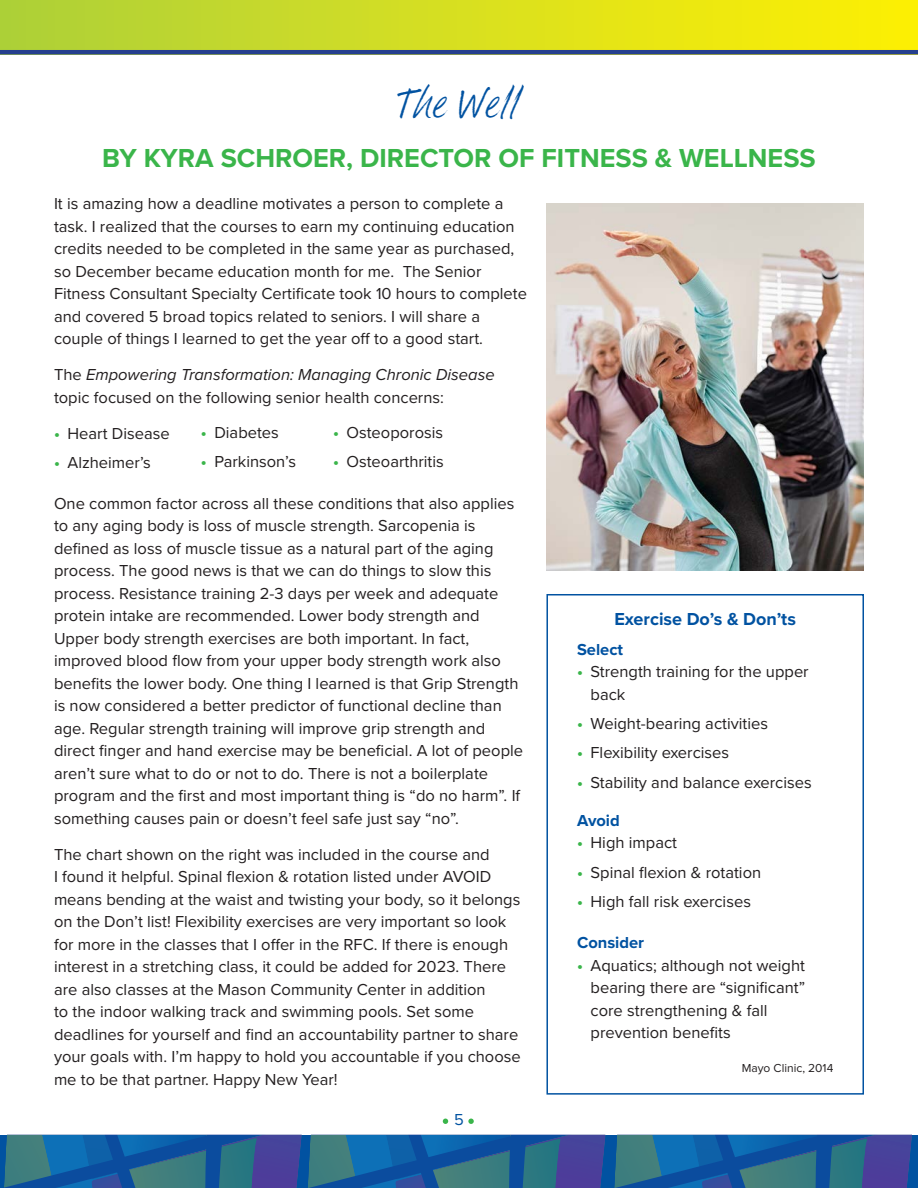
<style>
.page{position:relative;width:918px;height:1188px;background:#fff}
.page>*{position:absolute;margin:0;border:0;box-sizing:border-box;transform-origin:0 0}
.t1{font:45px "Brandy BF";letter-spacing:.005em;color:#0152a1}
.t2{font:700 27px "Proxima Nova";color:#3ab54a}
.t3{font:700 18px "Proxima Nova";color:#0152a1}
.t4{font:16.5px/22.5px "Proxima Nova";color:#231f20}
.t5{font:700 16.5px "Proxima Nova";color:#0152a1}
.t6{font:16.5px "Proxima Nova";color:#0152a1}
.t7{font:12px "Proxima Nova";color:#231f20}
.s1{font-style:italic}
.s2{font-weight:700;color:#3ab54a}
</style>
<div class="page">
<div style="left:0;top:0;width:918px;height:54px;background:linear-gradient(to right,#aed03b,#fff003)"></div>
<svg style="left:0;top:1135px;width:918px;height:53px"></svg>
<svg style="left:468px;top:1119px;width:6px;height:5px"></svg>
<svg style="left:443px;top:1119px;width:5px;height:5px"></svg>
<hr style="left:0;top:50px;width:918px;height:4px;background:#253f8e">
<div style="left:546px;top:594px;width:318px;height:501px;border:2px solid #0152a1"></div>
<img style="left:546px;top:203px;width:318px;height:367px">
<h1 class="t1" style="left:398px;top:81px;width:124px">The Well</h1>
<h2 class="t2" style="left:102px;top:147px;width:715px">BY KYRA SCHROER, DIRECTOR OF FITNESS &amp; WELLNESS</h2>
<p class="t4" style="left:54px;top:193px;width:475px">It is amazing how a deadline motivates a person to complete a task. I realized that the courses to earn my continuing education credits needed to be completed in the same year as purchased, so December became education month for me. The Senior Fitness Consultant Specialty Certificate took 10 hours to complete and covered 5 broad topics related to seniors. I will share a couple of things I learned to get the year off to a good start.</p>
<p class="t4" style="left:54px;top:364px;width:442px">The <span class="s1">Empowering Transformation: Managing Chronic Disease </span>topic focused on the following senior health concerns:</p>
<p class="t4" style="left:54px;top:423px;width:117px"><span class="s2">•</span> Heart Disease</p>
<p class="t4" style="left:54px;top:452px;width:99px"><span class="s2">•</span> Alzheimer’s</p>
<p class="t4" style="left:333px;top:422px;width:112px"><span class="s2">•</span> Osteoporosis</p>
<p class="t4" style="left:333px;top:451px;width:112px"><span class="s2">•</span> Osteoarthritis</p>
<p class="t4" style="left:201px;top:422px;width:80px"><span class="s2">•</span> Diabetes</p>
<p class="t4" style="left:201px;top:451px;width:97px"><span class="s2">•</span> Parkinson’s</p>
<p class="t4" style="left:54px;top:493px;width:471px">One common factor across all these conditions that also applies to any aging body is loss of muscle strength. Sarcopenia is defined as loss of muscle tissue as a natural part of the aging process. The good news is that we can do things to slow this process. Resistance training 2-3 days per week and adequate protein intake are recommended. Lower body strength and Upper body strength exercises are both important. In fact, improved blood flow from your upper body strength work also benefits the lower body. One thing I learned is that Grip Strength is now considered a better predictor of functional decline than age. Regular strength training will improve grip strength and direct finger and hand exercise may be beneficial. A lot of people aren’t sure what to do or not to do. There is not a boilerplate program and the first and most important thing is “do no harm”. If something causes pain or doesn’t feel safe just say “no”.</p>
<p class="t4" style="left:54px;top:844px;width:468px">The chart shown on the right was included in the course and<br>I found it helpful. Spinal flexion &amp; rotation listed under AVOID means bending at the waist and twisting your body, so it belongs on the Don’t list! Flexibility exercises are very important so look for more in the classes that I offer in the RFC. If there is enough interest in a stretching class, it could be added for 2023. There are also classes at the Mason Community Center in addition<br>to the indoor walking track and swimming pools. Set some deadlines for yourself and find an accountability partner to share your goals with. I’m happy to hold you accountable if you choose me to be that partner. Happy New Year!</p>
<p class="t6" style="left:454px;top:1113px;width:11px">5</p>
<p class="t3" style="left:614px;top:611px;width:183px">Exercise Do’s &amp; Don’ts</p>
<p class="t5" style="left:577px;top:642px;width:48px">Select</p>
<p class="t4" style="left:591px;top:661px;width:220px;text-indent:-14px"><span class="s2">•</span> Strength training for the upper back</p>
<p class="t4" style="left:577px;top:713px;width:192px"><span class="s2">•</span> Weight-bearing activities</p>
<p class="t4" style="left:577px;top:742px;width:154px"><span class="s2">•</span> Flexibility exercises</p>
<p class="t4" style="left:577px;top:772px;width:236px"><span class="s2">•</span> Stability and balance exercises</p>
<p class="t5" style="left:577px;top:814px;width:44px">Avoid</p>
<p class="t4" style="left:577px;top:833px;width:102px"><span class="s2">•</span> High impact</p>
<p class="t4" style="left:577px;top:862px;width:186px"><span class="s2">•</span> Spinal flexion &amp; rotation</p>
<p class="t4" style="left:577px;top:891px;width:175px"><span class="s2">•</span> High fall risk exercises</p>
<p class="t5" style="left:577px;top:936px;width:69px">Consider</p>
<p class="t4" style="left:591px;top:955px;width:216px;text-indent:-14px"><span class="s2">•</span> Aquatics; although not weight bearing there are “significant” core strengthening &amp; fall prevention benefits</p>
<p class="t7" style="left:742px;top:1063px;width:93px">Mayo Clinic, 2014</p>
</div>
